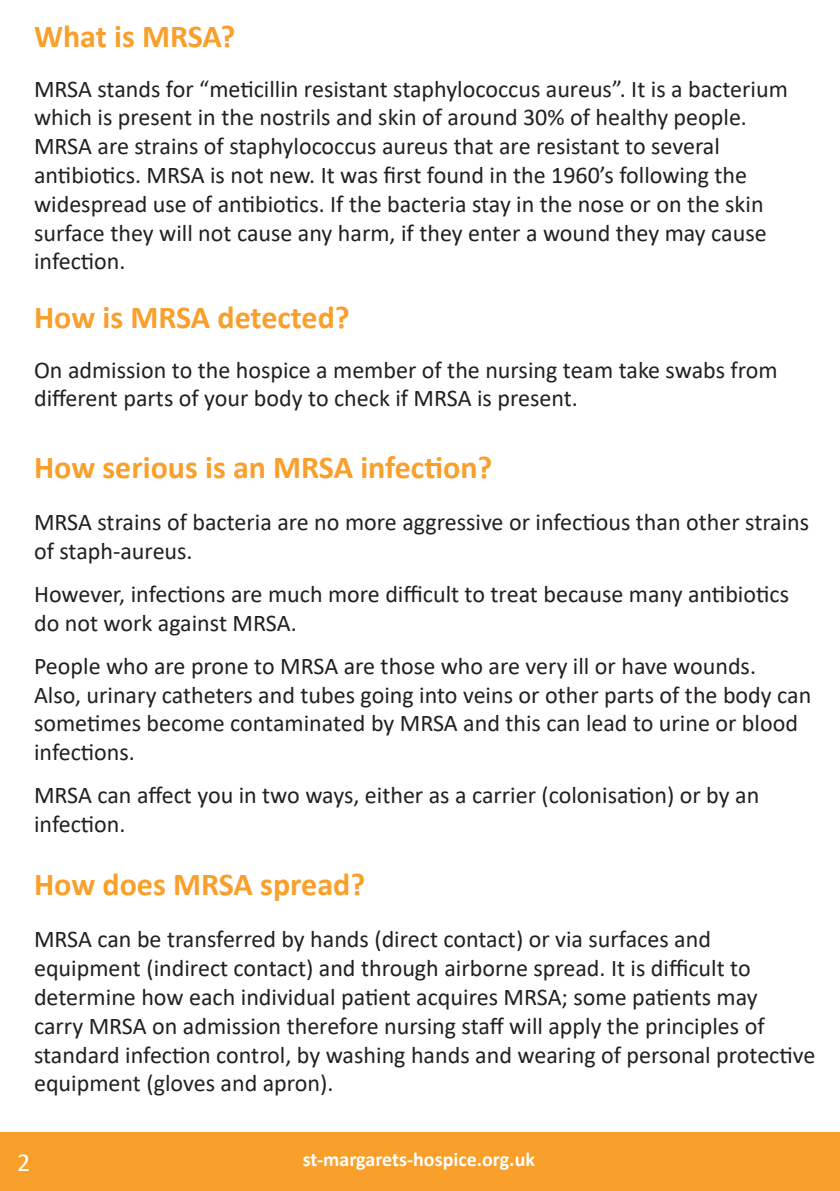
<style>
.page{position:relative;width:840px;height:1191px;background:#fff}
.page>*{position:absolute;margin:0;border:0;box-sizing:border-box;transform-origin:0 0}
.t1{font:700 32px "Calibri";color:#f99f2b}
.t2{font:26px "Calibri";color:#fff}
.t3{font:24px/28.8px "Calibri";color:#231f20}
.t4{font:700 20px "Calibri";color:#fff}
</style>
<div class="page">
<div style="left:0;top:1132px;width:839px;height:59px;background:#f99f2b"></div>
<h1 class="t1" style="left:34px;top:13px;width:203px">What is MRSA?</h1>
<p class="t3" style="left:34px;top:74px;width:754px">MRSA stands for “meticillin resistant staphylococcus aureus”. It is a bacterium which is present in the nostrils and skin of around 30% of healthy people.<br>MRSA are strains of staphylococcus aureus that are resistant to several antibiotics. MRSA is not new. It was first found in the 1960’s following the widespread use of antibiotics. If the bacteria stay in the nose or on the skin surface they will not cause any harm, if they enter a wound they may cause infection.</p>
<h1 class="t1" style="left:34px;top:294px;width:317px">How is MRSA detected?</h1>
<p class="t3" style="left:34px;top:354px;width:744px">On admission to the hospice a member of the nursing team take swabs from different parts of your body to check if MRSA is present.</p>
<h1 class="t1" style="left:34px;top:444px;width:459px">How serious is an MRSA infection?</h1>
<p class="t3" style="left:34px;top:507px;width:776px">MRSA strains of bacteria are no more aggressive or infectious than other strains of staph-aureus.</p>
<p class="t3" style="left:34px;top:579px;width:756px">However, infections are much more difficult to treat because many antibiotics do not work against MRSA.</p>
<p class="t3" style="left:34px;top:650px;width:778px">People who are prone to MRSA are those who are very ill or have wounds.<br>Also, urinary catheters and tubes going into veins or other parts of the body can sometimes become contaminated by MRSA and this can lead to urine or blood infections.</p>
<p class="t3" style="left:34px;top:780px;width:726px">MRSA can affect you in two ways, either as a carrier (colonisation) or by an infection.</p>
<h1 class="t1" style="left:34px;top:861px;width:332px">How does MRSA spread?</h1>
<p class="t3" style="left:34px;top:924px;width:782px">MRSA can be transferred by hands (direct contact) or via surfaces and equipment (indirect contact) and through airborne spread. It is difficult to determine how each individual patient acquires MRSA; some patients may<br>carry MRSA on admission therefore nursing staff will apply the principles of standard infection control, by washing hands and wearing of personal protective equipment (gloves and apron).</p>
<p class="t2" style="left:17px;top:1144px;width:15px">2</p>
<p class="t4" style="left:303px;top:1145px;width:233px">st-margarets-hospice.org.uk</p>
</div>
